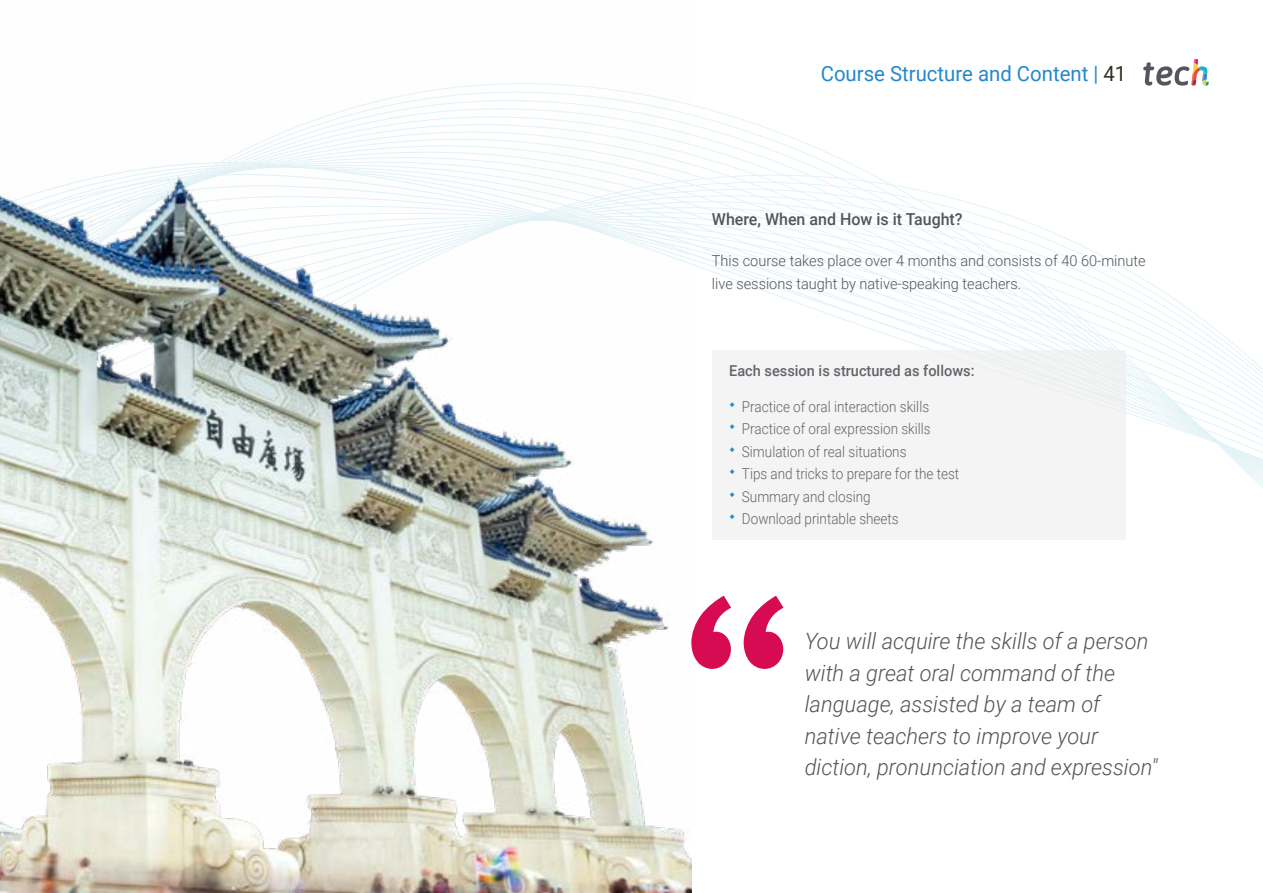
<style>
.page{position:relative;width:1263px;height:893px;background:#fff}
.page>*{position:absolute;margin:0;border:0;box-sizing:border-box;transform-origin:0 0}
.t1{font:italic 300 22.5px/31.5px "Roboto";color:#52555b}
.t2{font:21px "Roboto";color:#2488c9}
.t3{font:500 16.5px "Roboto";color:#52555b}
.t4{font:300 15px/22.5px "Roboto";color:#61646a;scale:.9 1}
.t5{font:300 15px/22.5px "Roboto";color:#52555b}
.t6{font:500 15px "Roboto";color:#61646a}
.s1{color:#312e20}
</style>
<div class="page">
<svg style="left:1143px;top:59px;width:66px;height:24px"></svg>
<svg style="left:692px;top:83px;width:571px;height:569px"></svg>
<svg style="left:692px;top:596px;width:91px;height:73px"></svg>
<div style="left:712px;top:350px;width:414px;height:189px;background:#f4f4f4"></div>
<img style="left:0;top:83px;width:692px;height:810px">
<h2 class="t2" style="left:821px;top:59px;width:307px">Course Structure and Content | <span class="s1">41</span></h2>
<p class="t3" style="left:712px;top:208px;width:252px">Where, When and How is it Taught?</p>
<p class="t5" style="left:712px;top:249px;width:435px">This course takes place over 4 months and consists of 40 60-minute live sessions taught by native-speaking teachers.</p>
<p class="t6" style="left:729px;top:361px;width:247px">Each session is structured as follows:</p>
<p class="t4" style="left:742px;top:395px;width:243px">Practice of oral interaction skills<br>Practice of oral expression skills<br>Simulation of real situations<br>Tips and tricks to prepare for the test<br>Summary and closing<br>Download printable sheets</p>
<h1 class="t1" style="left:805px;top:625px;width:354px">You will acquire the skills of a person with a great oral command of the language, assisted by a team of native teachers to improve your diction, pronunciation and expression"</h1>
</div>
